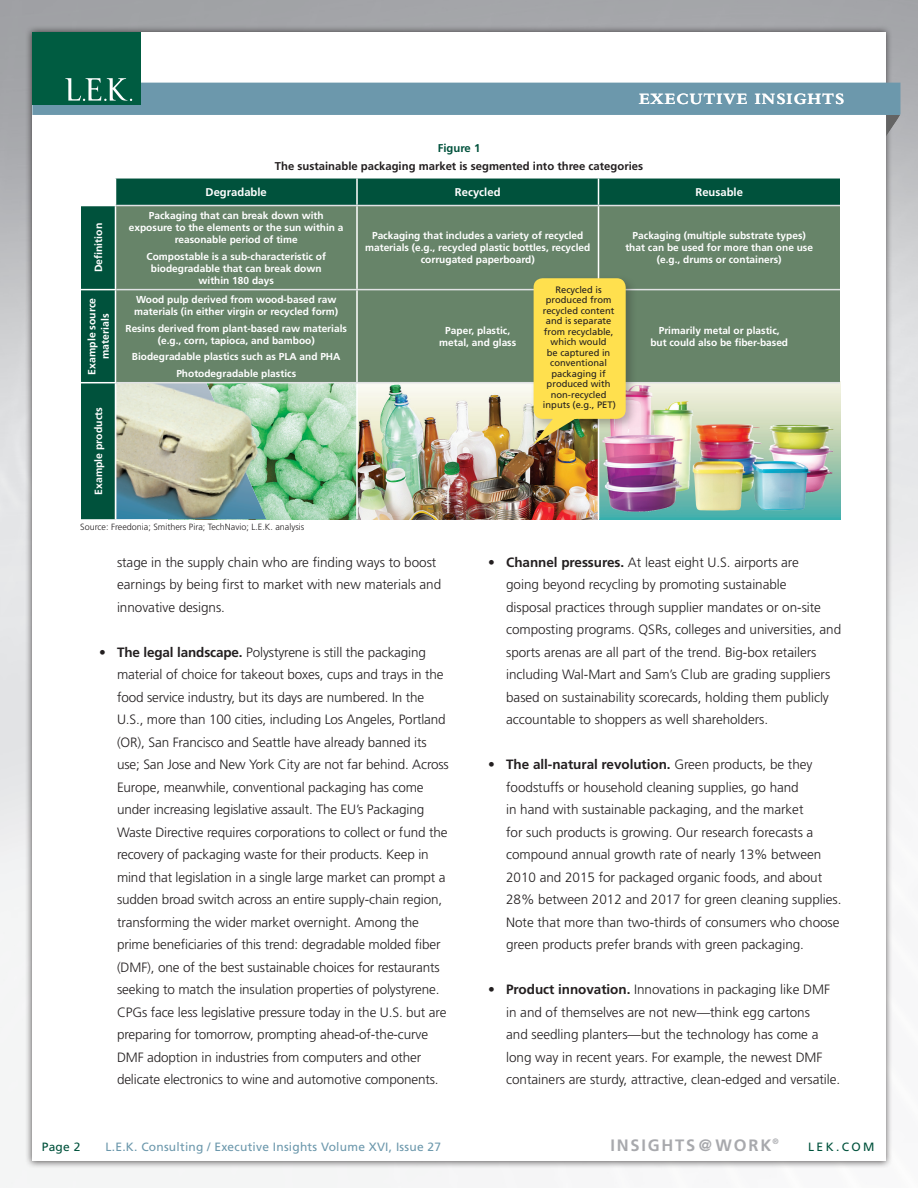
<style>
.page{position:relative;width:918px;height:1188px;background:#fff}
.page>*{position:absolute;margin:0;border:0;box-sizing:border-box;transform-origin:0 0}
.in_blue_band_top{font:700 16.5px "Bembo";letter-spacing:.06em;color:#fff}
.ad_text{font:700 16.5px "Frutiger";letter-spacing:.11em;color:#a8a9ad}
.body_copy{font:300 13.5px/22.5px "Frutiger";letter-spacing:-.005em;color:#231f20}
.t1{font:12px "Frutiger";letter-spacing:.02em;color:#6c98ac}
.t2{font:12px "Frutiger";letter-spacing:.2em;color:#00523c}
.t3{font:700 11.25px "Frutiger";color:#231f20}
.t4{font:700 11.25px "Frutiger";color:#fff}
.Figure_Title{font:700 11.25px "Frutiger";color:#00523c}
.t5{font:700 10.5px/13.5px "Frutiger";color:#fff;text-align:center}
.t6{font:700 10.2px/12px "Frutiger";color:#fff;text-align:center}
.graphic_text_centere{font:9.3px/10.5px "Frutiger";color:#231f20;text-align:center}
.t7{font:300 9px "Frutiger";color:#231f20}
.ad_text-2{font:700 7.8px "Frutiger";color:#a8a9ad}
.s1{font-weight:700}
</style>
<div class="page">
<div style="left:25px;top:25px;width:868px;height:1143px;background:#231f20;opacity:.75"></div>
<div style="left:32px;top:32px;width:854px;height:1129px;background:#fff"></div>
<svg style="left:886px;top:115px;width:14px;height:22px"></svg>
<div style="left:32px;top:83px;width:868px;height:32px;background:#6c98ac"></div>
<div style="left:32px;top:32px;width:108px;height:73px;background:#005c41"></div>
<svg style="left:65px;top:78px;width:67px;height:23px"></svg>
<img style="left:81px;top:179px;width:759px;height:340px">
<div style="left:116px;top:206px;width:724px;height:176px;background:#678469"></div>
<hr style="left:81px;top:289px;width:35px;height:1px;background:#fff">
<hr style="left:81px;top:382px;width:35px;height:1px;background:#fff">
<hr style="left:115px;top:383px;width:1px;height:136px;background:#fff">
<hr style="left:356px;top:383px;width:2px;height:136px;background:#fff">
<hr style="left:598px;top:383px;width:1px;height:136px;background:#fff">
<svg style="left:115px;top:179px;width:1px;height:26px"></svg>
<hr style="left:356px;top:179px;width:2px;height:26px;background:#fff">
<svg style="left:598px;top:179px;width:1px;height:26px"></svg>
<hr style="left:81px;top:205px;width:35px;height:1px;background:#fff">
<hr style="left:115px;top:206px;width:1px;height:83px;background:#fff">
<hr style="left:115px;top:290px;width:1px;height:92px;background:#fff">
<hr style="left:116px;top:205px;width:241px;height:1px;background:#e1e2e4">
<hr style="left:357px;top:205px;width:241px;height:1px;background:#e1e2e4">
<hr style="left:598px;top:205px;width:242px;height:1px;background:#e1e2e4">
<hr style="left:356px;top:206px;width:2px;height:83px;background:#fff">
<hr style="left:598px;top:206px;width:1px;height:83px;background:#fff">
<hr style="left:356px;top:290px;width:2px;height:92px;background:#fff">
<hr style="left:116px;top:289px;width:241px;height:1px;background:#e1e2e4">
<hr style="left:357px;top:289px;width:241px;height:1px;background:#e1e2e4">
<hr style="left:598px;top:289px;width:242px;height:1px;background:#e1e2e4">
<hr style="left:116px;top:382px;width:241px;height:1px;background:#e1e2e4">
<hr style="left:357px;top:382px;width:241px;height:1px;background:#e1e2e4">
<hr style="left:598px;top:382px;width:242px;height:1px;background:#e1e2e4">
<div style="left:529px;top:274px;width:109px;height:182px;background:#231f20;opacity:.3"></div>
<svg style="left:533px;top:278px;width:93px;height:167px;background:#eed355"></svg>
<img style="left:203px;top:377px;width:84px;height:134px">
<p class="Figure_Title" style="left:438px;top:142px;width:44px">Figure 1</p>
<p class="in_blue_band_top" style="left:639px;top:89px;width:207px">EXECUTIVE INSIGHTS</p>
<p class="t3" style="left:275px;top:160px;width:370px">The sustainable packaging market is segmented into three categories</p>
<p class="t4" style="left:206px;top:186px;width:63px">Degradable</p>
<p class="t4" style="left:455px;top:186px;width:47px">Recycled</p>
<p class="t4" style="left:695px;top:186px;width:49px">Reusable</p>
<p class="t5" style="left:92px;top:272px;width:51px;rotate:-90deg">Definition</p>
<p class="t6" style="left:129px;top:210px;width:216px">Packaging that can break down with exposure to the elements or the sun within a reasonable period of time</p>
<p class="t6" style="left:147px;top:250px;width:181px">Compostable is a sub-characteristic of biodegradable that can break down within 180 days</p>
<p class="t5" style="left:85px;top:375px;width:78px;rotate:-90deg">Example source materials</p>
<p class="t6" style="left:134px;top:294px;width:206px;text-align:left">Wood pulp derived from wood-based raw materials (in either virgin or recycled form)</p>
<p class="t6" style="left:126px;top:322px;width:223px">Resins derived from plant-based raw materials (e.g., corn, tapioca, and bamboo)</p>
<p class="t6" style="left:132px;top:351px;width:210px">Biodegradable plastics such as PLA and PHA</p>
<p class="t6" style="left:176px;top:367px;width:121px">Photodegradable plastics</p>
<p class="t5" style="left:92px;top:495px;width:89px;rotate:-90deg">Example products</p>
<p class="t7" style="left:80px;top:522px;width:226px">Source: Freedonia; Smithers Pira; TechNavio; L.E.K. analysis</p>
<p class="t6" style="left:365px;top:230px;width:227px">Packaging that includes a variety of recycled materials (e.g., recycled plastic bottles, recycled corrugated paperboard)</p>
<p class="t6" style="left:625px;top:230px;width:189px">Packaging (multiple substrate types) that can be used for more than one use (e.g., drums or containers)</p>
<p class="graphic_text_centere" style="left:543px;top:284px;width:75px">Recycled is produced from recycled content and is separate from recyclable, which would<br>be captured in conventional packaging if produced with non-recycled inputs (e.g., PET)</p>
<p class="t6" style="left:439px;top:324px;width:79px">Paper, plastic, metal, and glass</p>
<p class="t6" style="left:650px;top:324px;width:139px">Primarily metal or plastic, but could also be fiber-based</p>
<p class="body_copy" style="left:117px;top:551px;width:326px">stage in the supply chain who are finding ways to boost earnings by being first to market with new materials and innovative designs.</p>
<p class="body_copy" style="left:117px;top:641px;width:333px;text-indent:-18px">• <span class="s1">The legal landscape.</span> Polystyrene is still the packaging material of choice for takeout boxes, cups and trays in the food service industry, but its days are numbered. In the U.S., more than 100 cities, including Los Angeles, Portland (OR), San Francisco and Seattle have already banned its use; San Jose and New York City are not far behind. Across Europe, meanwhile, conventional packaging has come under increasing legislative assault. The EU’s Packaging Waste Directive requires corporations to collect or fund the recovery of packaging waste for their products. Keep in mind that legislation in a single large market can prompt a sudden broad switch across an entire supply-chain region, transforming the wider market overnight. Among the prime beneficiaries of this trend: degradable molded fiber (DMF), one of the best sustainable choices for restaurants seeking to match the insulation properties of polystyrene.<br>CPGs face less legislative pressure today in the U.S. but are preparing for tomorrow, prompting ahead-of-the-curve DMF adoption in industries from computers and other delicate electronics to wine and automotive components.</p>
<p class="t2" style="left:42px;top:1139px;width:40px">Page 2</p>
<p class="t1" style="left:106px;top:1139px;width:337px">L.E.K. Consulting / Executive Insights Volume XVI, Issue 27</p>
<p class="body_copy" style="left:506px;top:551px;width:337px;text-indent:-18px">• <span class="s1">Channel pressures.</span> At least eight U.S. airports are<br>going beyond recycling by promoting sustainable<br>disposal practices through supplier mandates or on-site composting programs. QSRs, colleges and universities, and sports arenas are all part of the trend. Big-box retailers including Wal-Mart and Sam’s Club are grading suppliers based on sustainability scorecards, holding them publicly accountable to shoppers as well shareholders.</p>
<p class="body_copy" style="left:506px;top:753px;width:337px;text-indent:-18px">• <span class="s1">The all-natural revolution.</span> Green products, be they foodstuffs or household cleaning supplies, go hand<br>in hand with sustainable packaging, and the market<br>for such products is growing. Our research forecasts a compound annual growth rate of nearly 13% between 2010 and 2015 for packaged organic foods, and about 28% between 2012 and 2017 for green cleaning supplies.<br>Note that more than two-thirds of consumers who choose green products prefer brands with green packaging.</p>
<p class="body_copy" style="left:506px;top:978px;width:336px;text-indent:-18px">• <span class="s1">Product innovation.</span> Innovations in packaging like DMF in and of themselves are not new—think egg cartons<br>and seedling planters—but the technology has come a long way in recent years. For example, the newest DMF containers are sturdy, attractive, clean-edged and versatile.</p>
<p class="ad_text-2" style="left:772px;top:1137px;width:8px">®</p>
<p class="ad_text" style="left:610px;top:1135px;width:163px">INSIGHTS@WORK</p>
<p class="t2" style="left:808px;top:1140px;width:68px">LEK.COM</p>
</div>
